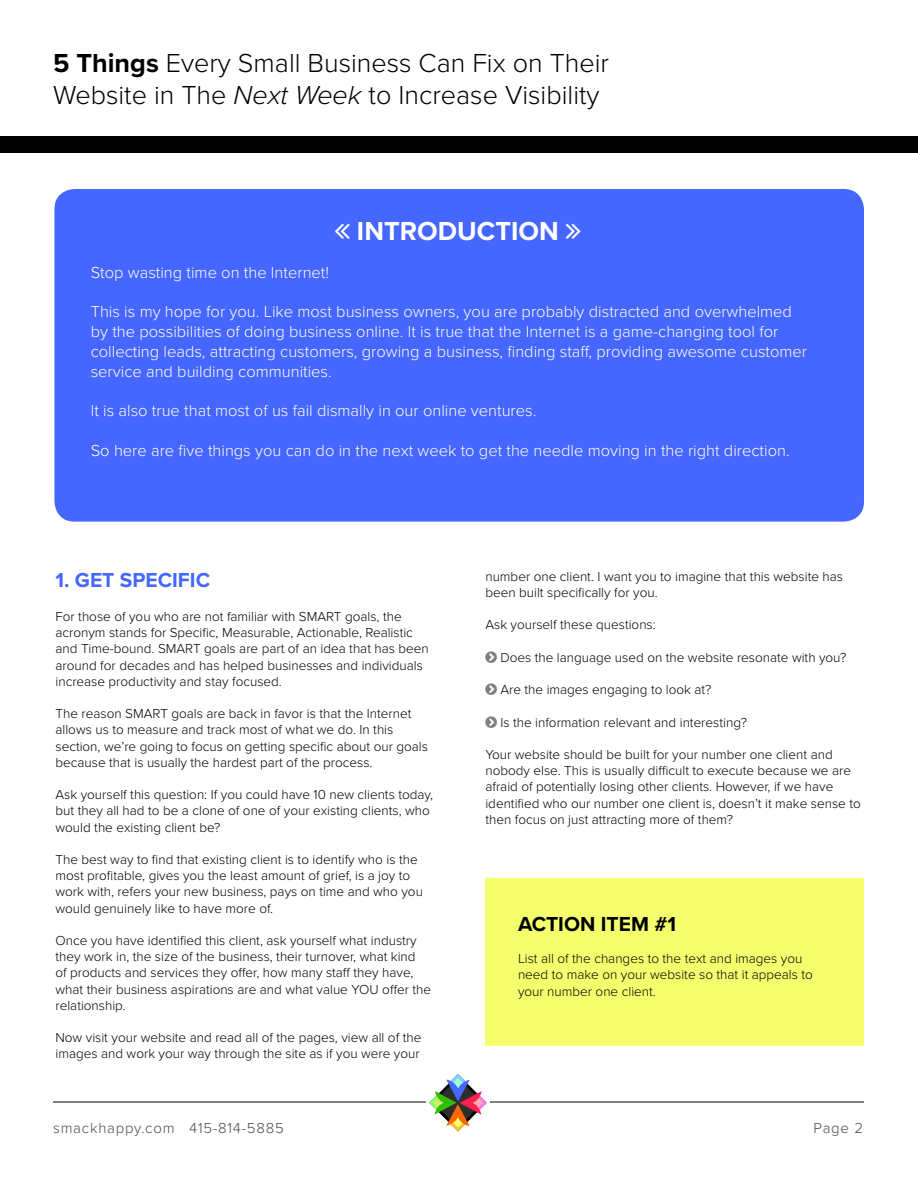
<style>
.page{position:relative;width:918px;height:1188px;background:#fff}
.page>*{position:absolute;margin:0;border:0;box-sizing:border-box;transform-origin:0 0}
.t1{font:300 27px/32.4px "Proxima Nova";color:#000}
.t2{font:700 27px "Proxima Nova";color:#fff}
.t3{font:700 21px "Proxima Nova";color:#4566ff}
.t4{font:700 21px "Proxima Nova";color:#000}
.t5{font:300 16.5px/19.8px "Proxima Nova";color:#fff}
.t6{font:300 15px "Proxima Nova";letter-spacing:.05em;color:#4c4c4c}
.t7{font:300 13.5px/16.2px "Proxima Nova";color:#000}
.s1{font-weight:700}
.s2{font-style:italic}
</style>
<div class="page">
<div style="left:0;top:136px;width:918px;height:16px;background:#000"></div>
<hr style="left:53px;top:1101px;width:810px;height:2px;background:#7f7f7f">
<div style="left:426px;top:1074px;width:64px;height:58px;background:#fff"></div>
<svg style="left:429px;top:1074px;width:58px;height:58px"></svg>
<div style="left:54px;top:189px;width:810px;height:333px;background:#4566ff;border-radius:20px"></div>
<div style="left:485px;top:878px;width:379px;height:167px;background:#f5ff6e"></div>
<h1 class="t1" style="left:53px;top:48px;width:558px"><span class="s1">5 Things</span> Every Small Business Can Fix on Their<br>Website in The <span class="s2">Next Week</span> to Increase Visibility</h1>
<h1 class="t2" style="left:357px;top:219px;width:203px">INTRODUCTION</h1>
<p class="t5" style="left:91px;top:263px;width:240px">Stop wasting time on the Internet!</p>
<p class="t5" style="left:91px;top:303px;width:718px">This is my hope for you. Like most business owners, you are probably distracted and overwhelmed by the possibilities of doing business online. It is true that the Internet is a game-changing tool for collecting leads, attracting customers, growing a business, finding staff, providing awesome customer service and building communities.</p>
<p class="t5" style="left:91px;top:402px;width:447px">It is also true that most of us fail dismally in our online ventures.</p>
<p class="t5" style="left:91px;top:441px;width:700px">So here are five things you can do in the next week to get the needle moving in the right direction.</p>
<h2 class="t3" style="left:56px;top:571px;width:156px">1. GET SPECIFIC</h2>
<p class="t7" style="left:56px;top:609px;width:375px">For those of you who are not familiar with SMART goals, the acronym stands for Specific, Measurable, Actionable, Realistic and Time-bound. SMART goals are part of an idea that has been around for decades and has helped businesses and individuals increase productivity and stay focused.</p>
<p class="t7" style="left:56px;top:706px;width:374px">The reason SMART goals are back in favor is that the Internet allows us to measure and track most of what we do. In this section, we’re going to focus on getting specific about our goals because that is usually the hardest part of the process.</p>
<p class="t7" style="left:56px;top:787px;width:379px">Ask yourself this question: If you could have 10 new clients today, but they all had to be a clone of one of your existing clients, who would the existing client be?</p>
<p class="t7" style="left:56px;top:852px;width:369px">The best way to find that existing client is to identify who is the most profitable, gives you the least amount of grief, is a joy to work with, refers your new business, pays on time and who you would genuinely like to have more of.</p>
<p class="t7" style="left:56px;top:933px;width:377px">Once you have identified this client, ask yourself what industry they work in, the size of the business, their turnover, what kind<br>of products and services they offer, how many staff they have, what their business aspirations are and what value YOU offer the relationship.</p>
<p class="t7" style="left:56px;top:1030px;width:367px">Now visit your website and read all of the pages, view all of the images and work your way through the site as if you were your</p>
<p class="t7" style="left:485px;top:569px;width:359px">number one client. I want you to imagine that this website has been built specifically for you.</p>
<p class="t7" style="left:485px;top:618px;width:172px">Ask yourself these questions:</p>
<p class="t7" style="left:500px;top:650px;width:348px">Does the language used on the website resonate with you?</p>
<p class="t7" style="left:500px;top:682px;width:213px">Are the images engaging to look at?</p>
<p class="t7" style="left:500px;top:715px;width:248px">Is the information relevant and interesting?</p>
<p class="t7" style="left:485px;top:747px;width:377px">Your website should be built for your number one client and nobody else. This is usually difficult to execute because we are afraid of potentially losing other clients. However, if we have identified who our number one client is, doesn’t it make sense to then focus on just attracting more of them?</p>
<h2 class="t4" style="left:518px;top:915px;width:159px">ACTION ITEM #1</h2>
<p class="t7" style="left:518px;top:951px;width:296px">List all of the changes to the text and images you need to make on your website so that it appeals to your number one client.</p>
<p class="t6" style="left:53px;top:1121px;width:232px">smackhappy.com 415-814-5885</p>
<p class="t6" style="left:814px;top:1121px;width:51px">Page 2</p>
</div>
